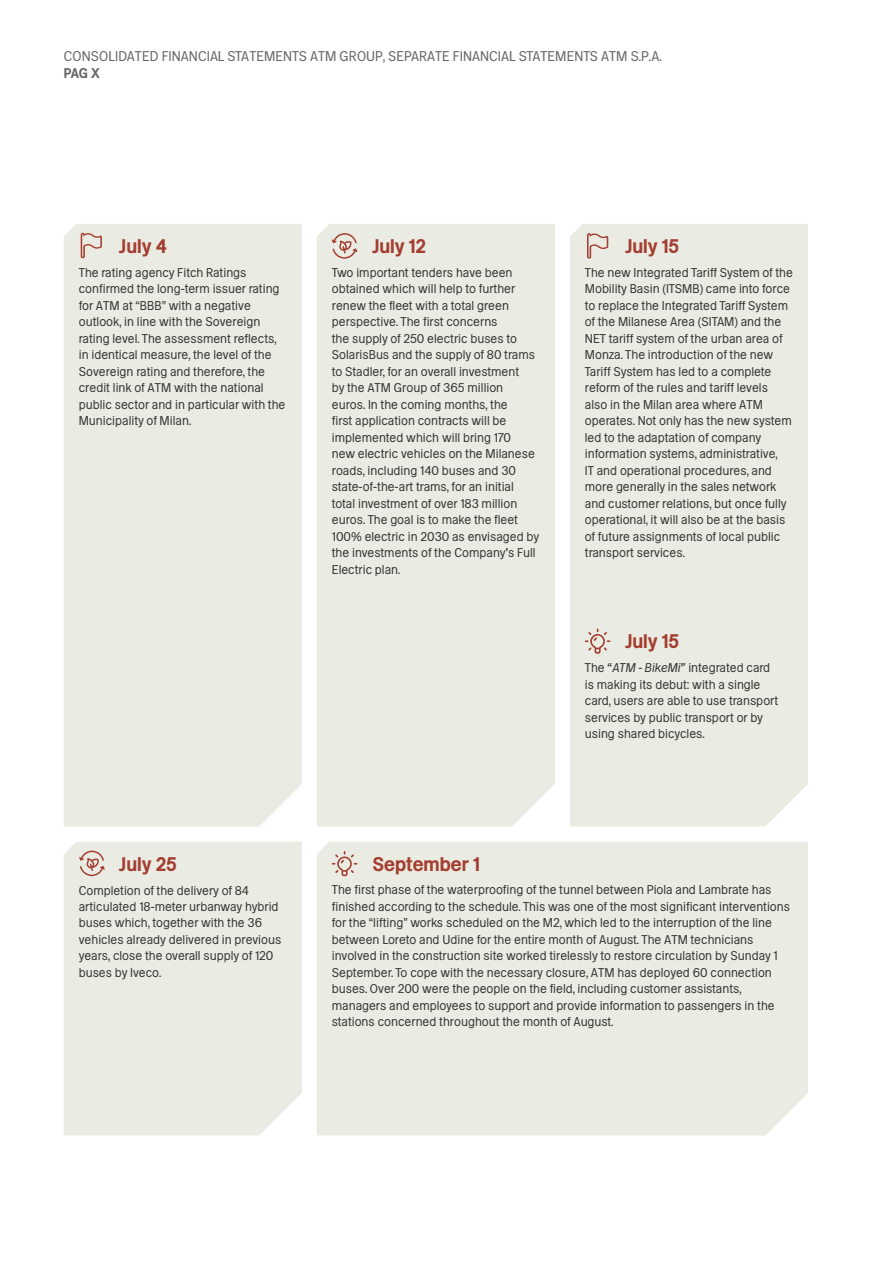
<style>
.page{position:relative;width:893px;height:1263px;background:#fff}
.page>*{position:absolute;margin:0;border:0;box-sizing:border-box;transform-origin:0 0}
.t1{font:700 21px "Metro Milano Txt";color:#a43e31}
.t2{font:15px "Metro Milano Txt";letter-spacing:.01em;color:#67676a}
.t3{font:700 15px "Metro Milano Txt";color:#67676a}
.t4{font:13.5px/16.5px "Metro Milano Txt";color:#363536}
.s1{font-style:italic}
</style>
<div class="page">
<div style="left:64px;top:224px;width:238px;height:602px;background:#eaebe2"></div>
<div style="left:570px;top:224px;width:238px;height:602px;background:#eaebe2"></div>
<div style="left:317px;top:224px;width:238px;height:602px;background:#eaebe2"></div>
<div style="left:64px;top:842px;width:238px;height:293px;background:#eaebe2"></div>
<div style="left:317px;top:842px;width:491px;height:293px;background:#eaebe2"></div>
<svg style="left:585px;top:628px;width:25px;height:26px"></svg>
<svg style="left:332px;top:851px;width:25px;height:25px"></svg>
<svg style="left:332px;top:233px;width:25px;height:26px"></svg>
<svg style="left:79px;top:851px;width:26px;height:25px"></svg>
<svg style="left:587px;top:233px;width:21px;height:26px"></svg>
<svg style="left:81px;top:233px;width:21px;height:25px"></svg>
<p class="t2" style="left:64px;top:49px;width:600px">CONSOLIDATED FINANCIAL STATEMENTS ATM GROUP, SEPARATE FINANCIAL STATEMENTS ATM S.P.A.</p>
<p class="t3" style="left:64px;top:65px;width:38px">PAG X</p>
<h1 class="t1" style="left:119px;top:235px;width:49px">July 4</h1>
<h1 class="t1" style="left:372px;top:235px;width:55px">July 12</h1>
<h1 class="t1" style="left:625px;top:235px;width:55px">July 15</h1>
<p class="t4" style="left:79px;top:264px;width:208px">The rating agency Fitch Ratings confirmed the long-term issuer rating for ATM at “BBB” with a negative outlook, in line with the Sovereign rating level. The assessment reflects, in identical measure, the level of the Sovereign rating and therefore, the credit link of ATM with the national public sector and in particular with the Municipality of Milan.</p>
<p class="t4" style="left:585px;top:264px;width:210px">The new Integrated Tariff System of the Mobility Basin (ITSMB) came into force to replace the Integrated Tariff System of the Milanese Area (SITAM) and the NET tariff system of the urban area of Monza. The introduction of the new Tariff System has led to a complete reform of the rules and tariff levels also in the Milan area where ATM operates. Not only has the new system led to the adaptation of company information systems, administrative,<br>IT and operational procedures, and more generally in the sales network and customer relations, but once fully operational, it will also be at the basis of future assignments of local public transport services.</p>
<p class="t4" style="left:332px;top:264px;width:209px">Two important tenders have been obtained which will help to further renew the fleet with a total green perspective. The first concerns<br>the supply of 250 electric buses to SolarisBus and the supply of 80 trams to Stadler, for an overall investment<br>by the ATM Group of 365 million euros. In the coming months, the<br>first application contracts will be implemented which will bring 170<br>new electric vehicles on the Milanese roads, including 140 buses and 30 state-of-the-art trams, for an initial total investment of over 183 million euros. The goal is to make the fleet 100% electric in 2030 as envisaged by the investments of the Company’s Full Electric plan.</p>
<h1 class="t1" style="left:625px;top:631px;width:55px">July 15</h1>
<h1 class="t1" style="left:119px;top:853px;width:59px">July 25</h1>
<h1 class="t1" style="left:372px;top:853px;width:109px">September 1</h1>
<p class="t4" style="left:585px;top:659px;width:195px">The <span class="s1">“ATM - BikeMi”</span> integrated card is making its debut: with a single card, users are able to use transport services by public transport or by using shared bicycles.</p>
<p class="t4" style="left:79px;top:882px;width:204px">Completion of the delivery of 84 articulated 18-meter urbanway hybrid buses which, together with the 36 vehicles already delivered in previous years, close the overall supply of 120 buses by Iveco.</p>
<p class="t4" style="left:332px;top:882px;width:460px">The first phase of the waterproofing of the tunnel between Piola and Lambrate has finished according to the schedule. This was one of the most significant interventions for the “lifting” works scheduled on the M2, which led to the interruption of the line between Loreto and Udine for the entire month of August. The ATM technicians involved in the construction site worked tirelessly to restore circulation by Sunday 1<br>September. To cope with the necessary closure, ATM has deployed 60 connection buses. Over 200 were the people on the field, including customer assistants, managers and employees to support and provide information to passengers in the stations concerned throughout the month of August.</p>
</div>
